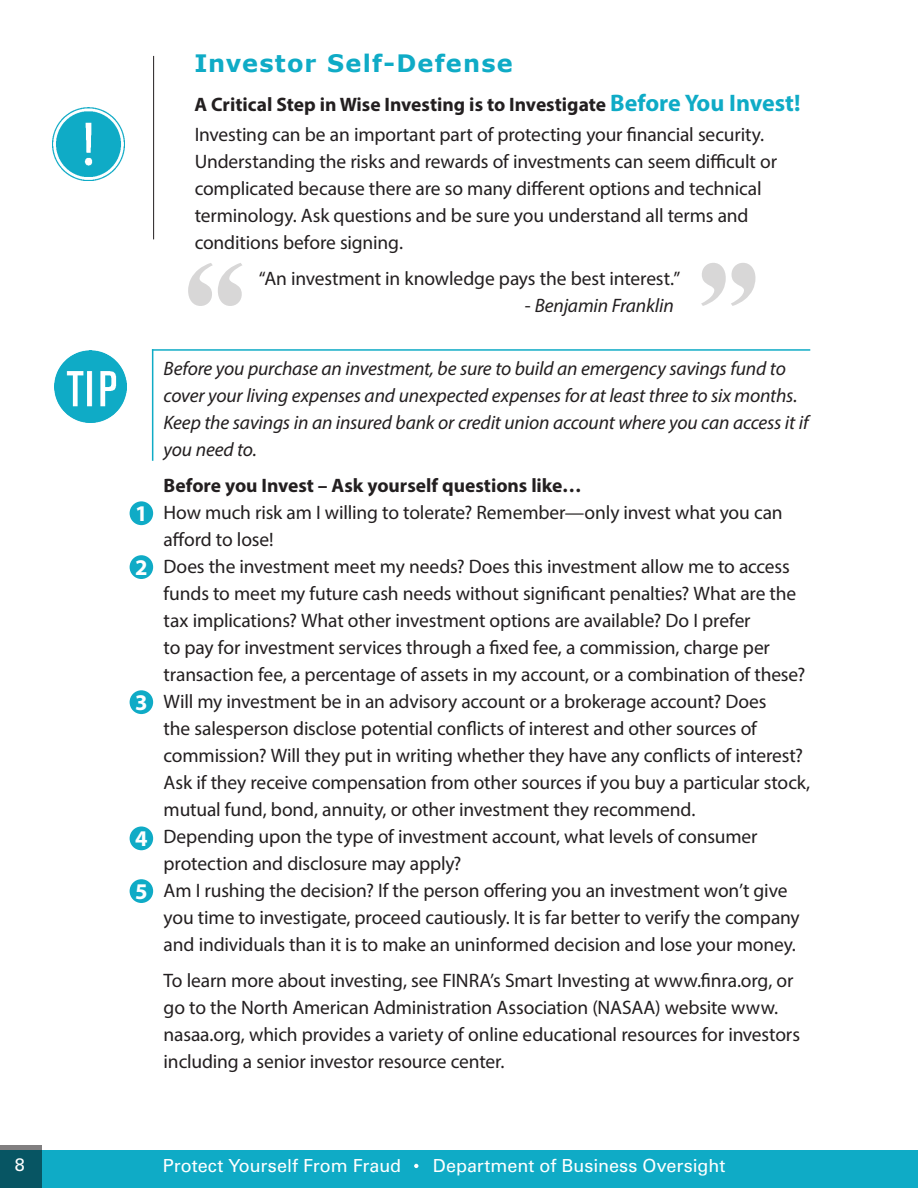
<style>
.page{position:relative;width:918px;height:1188px;background:#fff}
.page>*{position:absolute;margin:0;border:0;box-sizing:border-box;transform-origin:0 0}
.t1{font:700 24px "Verdana";letter-spacing:.05em;color:#0fabc6}
.t2{font:700 22.5px "Myriad Pro";color:#fff}
.t3{font:19.5px/27px "Myriad Pro";letter-spacing:-.01em;color:#231f20}
.t4{font:italic 19.5px/27px "Myriad Pro";letter-spacing:-.01em;color:#231f20}
.t5{font:700 19.5px "Myriad Pro";color:#231f20}
.t6{font:18px "Univers LT Std";color:#fff}
.s1{font-size:24px;color:#0fabc6}
.s2{font-style:normal}
</style>
<div class="page">
<div style="left:0;top:1151px;width:918px;height:37px;background:#0fabc6"></div>
<svg style="left:701px;top:263px;width:54px;height:43px"></svg>
<svg style="left:188px;top:263px;width:54px;height:43px"></svg>
<svg style="left:0;top:1145px;width:42px;height:43px;background:#155966"></svg>
<svg style="left:414px;top:1164px;width:4px;height:4px"></svg>
<img style="left:52px;top:108px;width:73px;height:72px">
<hr style="left:152px;top:349px;width:658px;height:2px;background:#0fabc6">
<hr style="left:152px;top:349px;width:1px;height:112px;background:#0fabc6">
<img style="left:54px;top:350px;width:72px;height:73px">
<hr style="left:153px;top:56px;width:1px;height:183px;background:#231f20">
<div style="left:130px;top:879px;width:23px;height:24px;background:#0fabc6;border-radius:50%"></div>
<div style="left:130px;top:826px;width:23px;height:24px;background:#0fabc6;border-radius:50%"></div>
<div style="left:130px;top:690px;width:23px;height:24px;background:#0fabc6;border-radius:50%"></div>
<div style="left:130px;top:555px;width:23px;height:24px;background:#0fabc6;border-radius:50%"></div>
<div style="left:130px;top:501px;width:23px;height:24px;background:#0fabc6;border-radius:50%"></div>
<p class="t1" style="left:194px;top:47px;width:320px">Investor Self-Defense</p>
<p class="t5" style="left:194px;top:92px;width:608px">A Critical Step in Wise Investing is to Investigate <span class="s1">Before You Invest!</span></p>
<p class="t3" style="left:195px;top:121px;width:584px">Investing can be an important part of protecting your financial security.<br>Understanding the risks and rewards of investments can seem difficult or complicated because there are so many different options and technical terminology. Ask questions and be sure you understand all terms and conditions before signing.</p>
<p class="t3" style="left:259px;top:265px;width:423px">“An investment in knowledge pays the best interest.”</p>
<p class="t4" style="left:525px;top:292px;width:151px"><span class="s2">-</span> Benjamin Franklin</p>
<p class="t2" style="left:135px;top:499px;width:14px">1</p>
<p class="t2" style="left:135px;top:553px;width:14px">2</p>
<p class="t2" style="left:135px;top:688px;width:14px">3</p>
<p class="t2" style="left:135px;top:824px;width:14px">4</p>
<p class="t2" style="left:135px;top:877px;width:14px">5</p>
<p class="t4" style="left:164px;top:355px;width:646px">Before you purchase an investment, be sure to build an emergency savings fund to cover your living expenses and unexpected expenses for at least three to six months.<br>Keep the savings in an insured bank or credit union account where you can access it if you need to.</p>
<p class="t5" style="left:164px;top:473px;width:420px">Before you Invest – Ask yourself questions like…</p>
<p class="t3" style="left:164px;top:499px;width:621px">How much risk am I willing to tolerate? Remember—only invest what you can afford to lose!</p>
<p class="t3" style="left:164px;top:553px;width:643px">Does the investment meet my needs? Does this investment allow me to access funds to meet my future cash needs without significant penalties? What are the tax implications? What other investment options are available? Do I prefer<br>to pay for investment services through a fixed fee, a commission, charge per transaction fee, a percentage of assets in my account, or a combination of these?</p>
<p class="t3" style="left:164px;top:688px;width:648px">Will my investment be in an advisory account or a brokerage account? Does<br>the salesperson disclose potential conflicts of interest and other sources of commission? Will they put in writing whether they have any conflicts of interest?<br>Ask if they receive compensation from other sources if you buy a particular stock, mutual fund, bond, annuity, or other investment they recommend.</p>
<p class="t3" style="left:164px;top:823px;width:595px">Depending upon the type of investment account, what levels of consumer protection and disclosure may apply?</p>
<p class="t3" style="left:164px;top:877px;width:638px">Am I rushing the decision? If the person offering you an investment won’t give you time to investigate, proceed cautiously. It is far better to verify the company and individuals than it is to make an uninformed decision and lose your money.</p>
<p class="t3" style="left:164px;top:967px;width:638px">To learn more about investing, see FINRA’s Smart Investing at www.finra.org, or go to the North American Administration Association (NASAA) website www. nasaa.org, which provides a variety of online educational resources for investors including a senior investor resource center.</p>
<p class="t6" style="left:15px;top:1154px;width:12px">8</p>
<p class="t6" style="left:163px;top:1155px;width:240px">Protect Yourself From Fraud</p>
<p class="t6" style="left:433px;top:1155px;width:294px">Department of Business Oversight</p>
</div>
